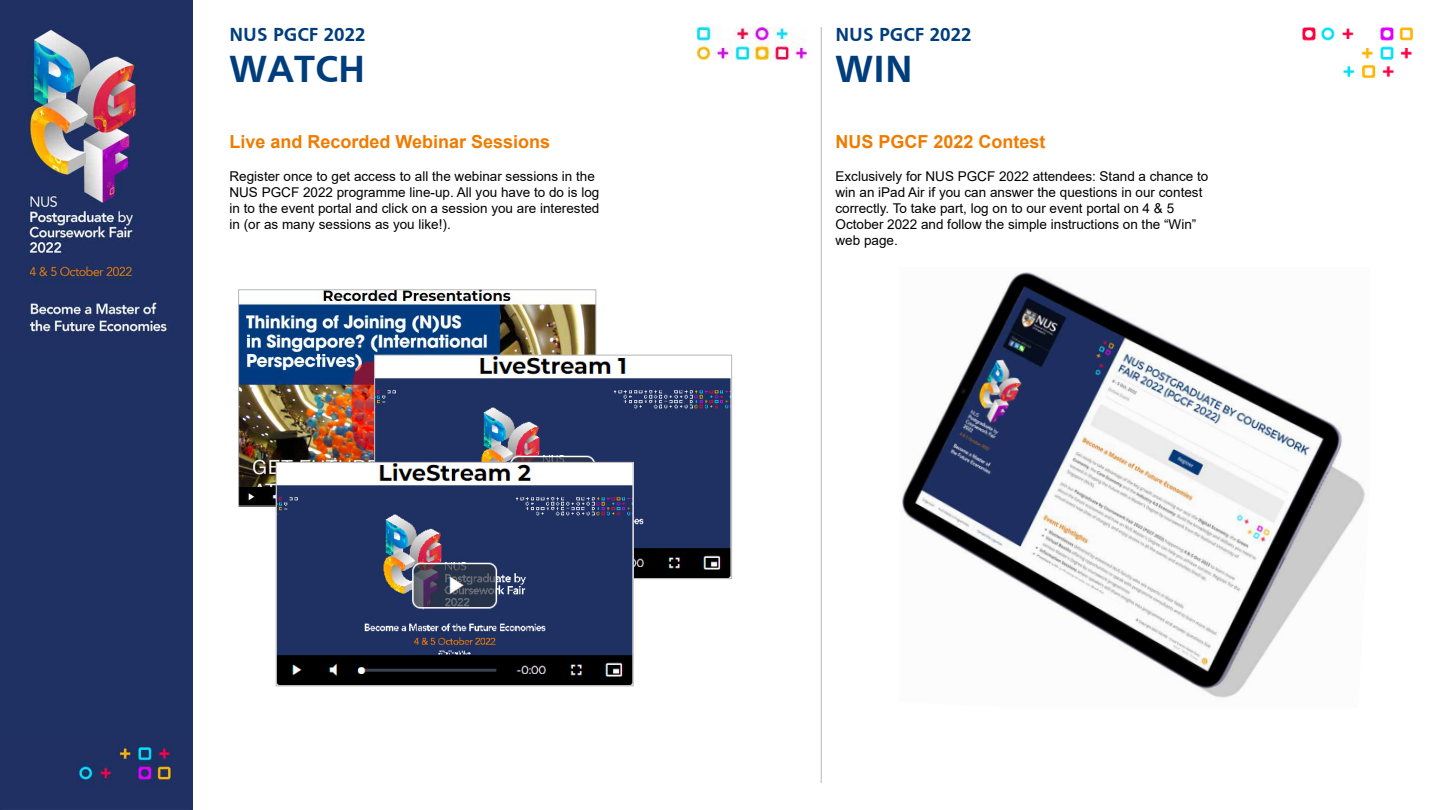
<style>
.page{position:relative;width:1440px;height:810px;background:#fff}
.page>*{position:absolute;margin:0;border:0;box-sizing:border-box;transform-origin:0 0}
.t1{font:700 39px "Frutiger";color:#003d7c}
.t2{font:700 19.5px "Frutiger";color:#003d7c}
.t3{font:700 18px "Arial";color:#ef7c00}
.t4{font:13.5px/16.2px "Arial";color:#000}
</style>
<div class="page">
<img style="left:0;top:735px;width:192px;height:75px">
<img style="left:0;top:0;width:192px;height:346px">
<div style="left:0;top:346px;width:192px;height:389px;background:#1f3163"></div>
<img style="left:902px;top:272px;width:463px;height:426px">
<hr style="left:821px;top:27px;width:1px;height:756px;background:#b7b7b7">
<img style="left:698px;top:27px;width:109px;height:33px">
<img style="left:240px;top:291px;width:354px;height:213px">
<img style="left:376px;top:357px;width:354px;height:220px">
<img style="left:278px;top:464px;width:354px;height:220px">
<div style="left:276px;top:462px;width:358px;height:224px;border:1px solid #b7b7b7"></div>
<img style="left:1303px;top:27px;width:91px;height:51px">
<img style="left:1322px;top:27px;width:91px;height:33px">
<h2 class="t2" style="left:230px;top:23px;width:138px">NUS PGCF 2022</h2>
<h1 class="t1" style="left:230px;top:46px;width:137px">WATCH</h1>
<h3 class="t3" style="left:230px;top:129px;width:322px">Live and Recorded Webinar Sessions</h3>
<p class="t4" style="left:230px;top:168px;width:371px">Register once to get access to all the webinar sessions in the NUS PGCF 2022 programme line-up. All you have to do is log in to the event portal and click on a session you are interested in (or as many sessions as you like!).</p>
<h2 class="t2" style="left:836px;top:23px;width:138px">NUS PGCF 2022</h2>
<h1 class="t1" style="left:836px;top:46px;width:79px">WIN</h1>
<h3 class="t3" style="left:836px;top:129px;width:212px">NUS PGCF 2022 Contest</h3>
<p class="t4" style="left:836px;top:168px;width:374px">Exclusively for NUS PGCF 2022 attendees: Stand a chance to win an iPad Air if you can answer the questions in our contest correctly. To take part, log on to our event portal on 4 &amp; 5<br>October 2022 and follow the simple instructions on the “Win” web page.</p>
</div>
